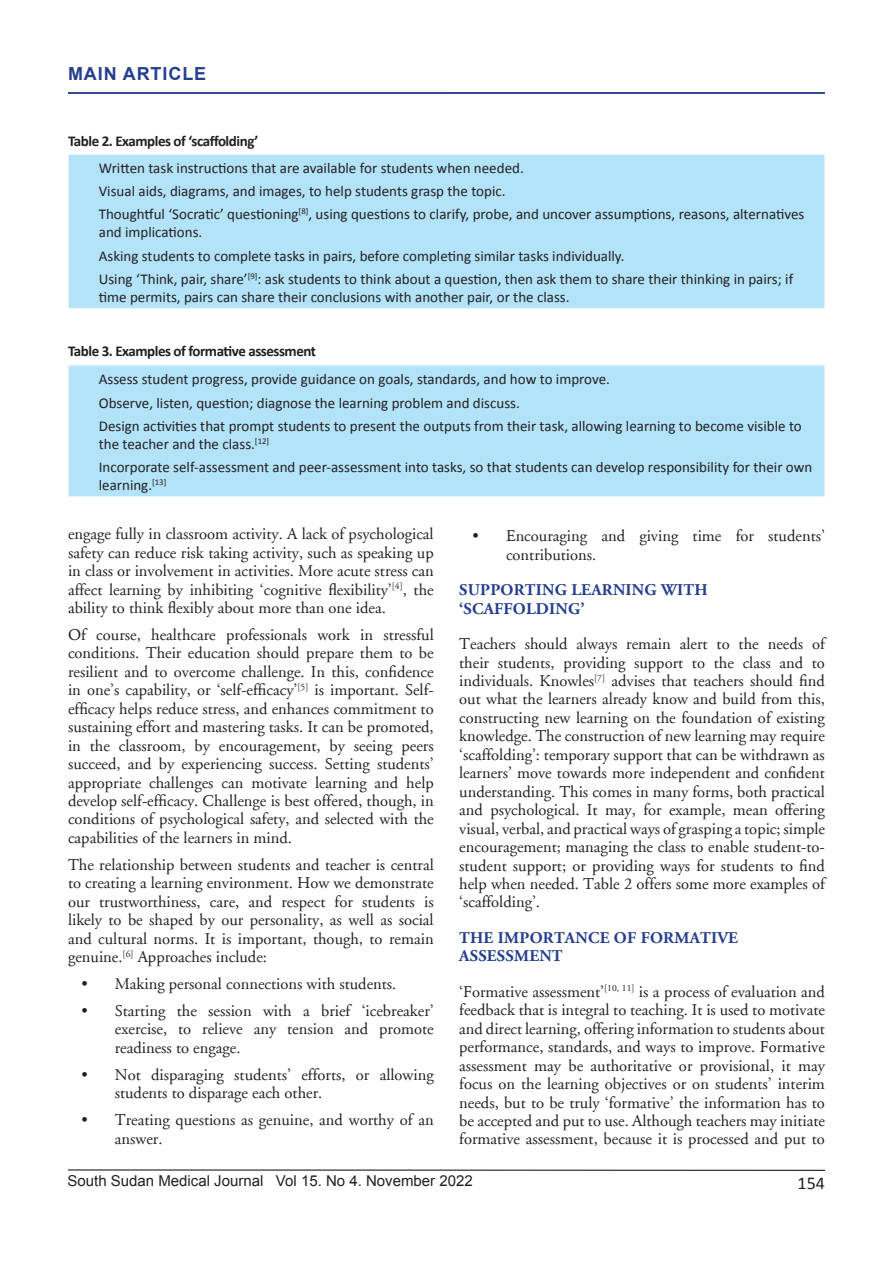
<style>
.page{position:relative;width:893px;height:1263px;background:#fff}
.page>*{position:absolute;margin:0;border:0;box-sizing:border-box;transform-origin:0 0}
.Sidebar{font:700 18px "Arial";letter-spacing:.05em;color:#253f8e}
.t1{font:18px "Calibri";color:#231f20}
.t2{font:16.5px/18.5px "Adobe Garamond";color:#231f20;text-align:justify}
.t3{font:700 16.5px/18.5px "Adobe Garamond";letter-spacing:.015em;color:#253f8e}
.t4{font:15px/18px "Calibri";color:#231f20}
.t5{font:700 15px "Calibri";letter-spacing:-.03em;color:#231f20}
.t6{font:15px "Arial";color:#231f20}
</style>
<div class="page">
<hr style="left:68px;top:1170px;width:757px;height:1px;background:#000">
<hr style="left:68px;top:92px;width:757px;height:2px;background:#253f8e">
<div style="left:70px;top:156px;width:753px;height:151px;background:#b3e3f9"></div>
<div style="left:68px;top:154px;width:757px;height:155px;border:1px solid #e2f4fa"></div>
<div style="left:70px;top:367px;width:753px;height:128px;background:#b3e3f9"></div>
<div style="left:68px;top:365px;width:757px;height:132px;border:1px solid #e2f4fa"></div>
<p class="Sidebar" style="left:68px;top:62px;width:140px">MAIN ARTICLE</p>
<p class="t5" style="left:68px;top:131px;width:192px">Table 2. Examples of ‘scaffolding’</p>
<p class="t4" style="left:99px;top:158px;width:426px">Written task instructions that are available for students when needed.</p>
<p class="t4" style="left:99px;top:181px;width:408px">Visual aids, diagrams, and images, to help students grasp the topic.</p>
<p class="t4" style="left:99px;top:205px;width:707px">Thoughtful ‘Socratic’ questioning<sup>[8]</sup>, using questions to clarify, probe, and uncover assumptions, reasons, alternatives and implications.</p>
<p class="t4" style="left:99px;top:246px;width:527px">Asking students to complete tasks in pairs, before completing similar tasks individually.</p>
<p class="t4" style="left:99px;top:269px;width:696px">Using ‘Think, pair, share’<sup>[9]</sup>: ask students to think about a question, then ask them to share their thinking in pairs; if time permits, pairs can share their conclusions with another pair, or the class.</p>
<p class="t5" style="left:68px;top:342px;width:250px">Table 3. Examples of formative assessment</p>
<p class="t4" style="left:99px;top:370px;width:513px">Assess student progress, provide guidance on goals, standards, and how to improve.</p>
<p class="t4" style="left:99px;top:393px;width:423px">Observe, listen, question; diagnose the learning problem and discuss.</p>
<p class="t4" style="left:99px;top:416px;width:705px">Design activities that prompt students to present the outputs from their task, allowing learning to become visible to the teacher and the class.<sup>[12]</sup></p>
<p class="t4" style="left:99px;top:457px;width:715px">Incorporate self-assessment and peer-assessment into tasks, so that students can develop responsibility for their own learning.<sup>[13]</sup></p>
<p class="t2" style="left:68px;top:525px;width:367px">engage fully in classroom activity. A lack of psychological safety can reduce risk taking activity, such as speaking up in class or involvement in activities. More acute stress can affect learning by inhibiting ‘cognitive flexibility’<sup>[4]</sup>, the ability to think flexibly about more than one idea.</p>
<p class="t2" style="left:68px;top:626px;width:367px">Of course, healthcare professionals work in stressful conditions. Their education should prepare them to be resilient and to overcome challenge. In this, confidence in one’s capability, or ‘self-efficacy’<sup>[5]</sup> is important. Self&shy;efficacy helps reduce stress, and enhances commitment to sustaining effort and mastering tasks. It can be promoted, in the classroom, by encouragement, by seeing peers succeed, and by experiencing success. Setting students’ appropriate challenges can motivate learning and help develop self-efficacy. Challenge is best offered, though, in conditions of psychological safety, and selected with the capabilities of the learners in mind.</p>
<p class="t2" style="left:68px;top:856px;width:367px">The relationship between students and teacher is central to creating a learning environment. How we demonstrate our trustworthiness, care, and respect for students is likely to be shaped by our personality, as well as social and cultural norms. It is important, though, to remain genuine.<sup>[6]</sup> Approaches include:</p>
<p class="t2" style="left:81px;top:975px;width:317px">• Making personal connections with students.</p>
<p class="t2" style="left:115px;top:1002px;width:320px;text-indent:-33px">• Starting the session with a brief ‘icebreaker’ exercise, to relieve any tension and promote readiness to engage.</p>
<p class="t2" style="left:115px;top:1066px;width:320px;text-indent:-33px">• Not disparaging students’ efforts, or allowing students to disparage each other.</p>
<p class="t2" style="left:115px;top:1111px;width:320px;text-indent:-33px">• Treating questions as genuine, and worthy of an answer.</p>
<p class="t2" style="left:506px;top:527px;width:320px;text-indent:-33px">• Encouraging and giving time for students’ contributions.</p>
<p class="t3" style="left:459px;top:581px;width:250px">SUPPORTING LEARNING WITH ‘SCAFFOLDING’</p>
<p class="t2" style="left:459px;top:635px;width:367px">Teachers should always remain alert to the needs of their students, providing support to the class and to individuals. Knowles<sup>[7]</sup> advises that teachers should find out what the learners already know and build from this, constructing new learning on the foundation of existing knowledge. The construction of new learning may require ‘scaffolding’: temporary support that can be withdrawn as learners’ move towards more independent and confident understanding. This comes in many forms, both practical and psychological. It may, for example, mean offering visual, verbal, and practical ways of grasping a topic; simple encouragement; managing the class to enable student-to&shy;student support; or providing ways for students to find help when needed. Table 2 offers some more examples of ‘scaffolding’.</p>
<p class="t3" style="left:459px;top:929px;width:280px">THE IMPORTANCE OF FORMATIVE<br>ASSESSMENT</p>
<p class="t2" style="left:459px;top:983px;width:367px">‘Formative assessment’<sup>[10,</sup> <sup>11]</sup> is a process of evaluation and feedback that is integral to teaching. It is used to motivate and direct learning, offering information to students about performance, standards, and ways to improve. Formative assessment may be authoritative or provisional, it may focus on the learning objectives or on students’ interim needs, but to be truly ‘formative’ the information has to be accepted and put to use. Although teachers may initiate formative assessment, because it is processed and put to</p>
<p class="t6" style="left:68px;top:1170px;width:407px">South Sudan Medical Journal Vol 15. No 4. November 2022</p>
<p class="t1" style="left:798px;top:1172px;width:29px">154</p>
</div>
